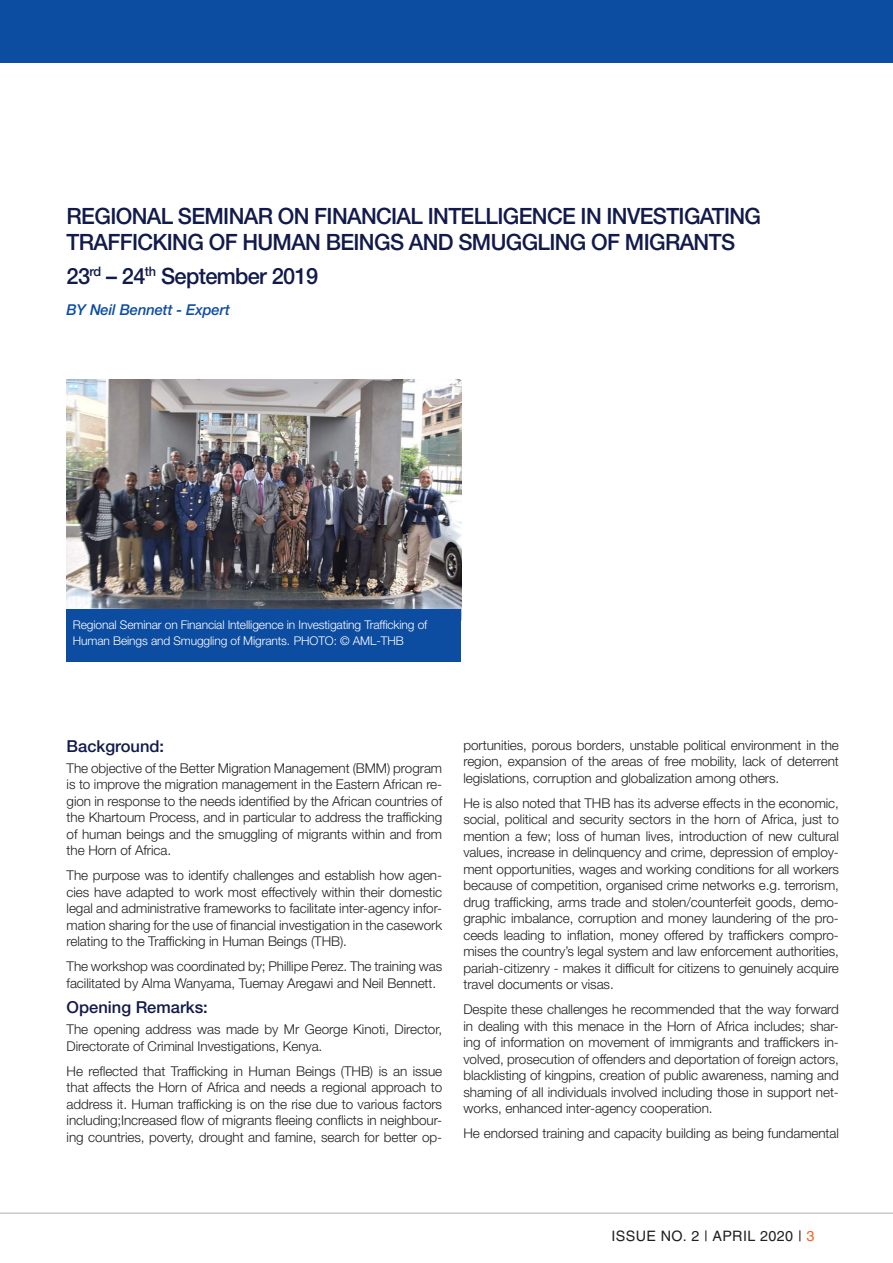
<style>
.page{position:relative;width:893px;height:1263px;background:#fff}
.page>*{position:absolute;margin:0;border:0;box-sizing:border-box;transform-origin:0 0}
.t1{font:500 22.5px/25.5px "Helvetica Neue LT Std";letter-spacing:-.03em;color:#121a4b}
.t2{font:500 16.5px "Helvetica Neue LT Std";color:#121a4b}
.AML_Paragrah{font:italic 500 15px "Helvetica Neue LT Std";letter-spacing:-.005em;color:#0d4da1}
.t3{font:14.4px "Helvetica LT Std";letter-spacing:.025em;color:#231f20}
.t4{font:300 13.5px/16.5px "Helvetica Neue LT Std";letter-spacing:-.005em;color:#231f20;text-align:justify}
.AML_Paragraph{font:300 12px/16.5px "Helvetica Neue LT Std";letter-spacing:-.01em;color:#fff}
.s1{color:#f36421}
</style>
<div class="page">
<hr style="left:0;top:1213px;width:893px;height:1px;background:#231f20">
<div style="left:0;top:0;width:893px;height:62px;background:#0d4da1"></div>
<img style="left:67px;top:379px;width:395px;height:242px">
<div style="left:67px;top:609px;width:394px;height:53px;background:#0d4da1"></div>
<p class="t1" style="left:67px;top:203px;width:696px">REGIONAL SEMINAR ON FINANCIAL INTELLIGENCE IN INVESTIGATING<br>TRAFFICKING OF HUMAN BEINGS AND SMUGGLING OF MIGRANTS</p>
<p class="t1" style="left:67px;top:263px;width:253px">23<sup>rd</sup> – 24<sup>th</sup> September 2019</p>
<p class="AML_Paragrah" style="left:67px;top:301px;width:165px">BY Neil Bennett - Expert</p>
<p class="AML_Paragraph" style="left:73px;top:616px;width:356px">Regional Seminar on Financial Intelligence in Investigating Trafficking of<br>Human Beings and Smuggling of Migrants. PHOTO: © AML-THB</p>
<p class="t2" style="left:67px;top:736px;width:99px">Background:</p>
<p class="t4" style="left:67px;top:759px;width:377px">The objective of the Better Migration Management (BMM) program is to improve the migration management in the Eastern African re&shy;gion in response to the needs identified by the African countries of the Khartoum Process, and in particular to address the trafficking of human beings and the smuggling of migrants within and from the Horn of Africa.</p>
<p class="t4" style="left:67px;top:867px;width:377px">The purpose was to identify challenges and establish how agen&shy;cies have adapted to work most effectively within their domestic legal and administrative frameworks to facilitate inter-agency infor&shy;mation sharing for the use of financial investigation in the casework relating to the Trafficking in Human Beings (THB).</p>
<p class="t4" style="left:67px;top:958px;width:377px">The workshop was coordinated by; Phillipe Perez. The training was facilitated by Alma Wanyama, Tuemay Aregawi and Neil Bennett.</p>
<p class="t2" style="left:67px;top:998px;width:143px">Opening Remarks:</p>
<p class="t4" style="left:67px;top:1021px;width:377px">The opening address was made by Mr George Kinoti, Director,<br>Directorate of Criminal Investigations, Kenya.</p>
<p class="t4" style="left:67px;top:1062px;width:377px">He reflected that Trafficking in Human Beings (THB) is an issue that affects the Horn of Africa and needs a regional approach to address it. Human trafficking is on the rise due to various factors including;Increased flow of migrants fleeing conflicts in neighbour&shy;ing countries, poverty, drought and famine, search for better op-</p>
<p class="t4" style="left:463px;top:736px;width:377px">portunities, porous borders, unstable political environment in the region, expansion of the areas of free mobility, lack of deterrent legislations, corruption and globalization among others.</p>
<p class="t4" style="left:463px;top:794px;width:377px">He is also noted that THB has its adverse effects in the economic, social, political and security sectors in the horn of Africa, just to mention a few; loss of human lives, introduction of new cultural values, increase in delinquency and crime, depression of employ&shy;ment opportunities, wages and working conditions for all workers because of competition, organised crime networks e.g. terrorism, drug trafficking, arms trade and stolen/counterfeit goods, demo&shy;graphic imbalance, corruption and money laundering of the pro&shy;ceeds leading to inflation, money offered by traffickers compro&shy;mises the country’s legal system and law enforcement authorities, pariah-citizenry - makes it difficult for citizens to genuinely acquire travel documents or visas.</p>
<p class="t4" style="left:463px;top:1001px;width:377px">Despite these challenges he recommended that the way forward in dealing with this menace in the Horn of Africa includes; shar&shy;ing of information on movement of immigrants and traffickers in&shy;volved, prosecution of offenders and deportation of foreign actors, blacklisting of kingpins, creation of public awareness, naming and shaming of all individuals involved including those in support net&shy;works, enhanced inter-agency cooperation.</p>
<p class="t4" style="left:463px;top:1125px;width:377px">He endorsed training and capacity building as being fundamental</p>
<p class="t3" style="left:611px;top:1228px;width:204px">ISSUE NO. 2 | APRIL 2020 | <span class="s1">3</span></p>
</div>
